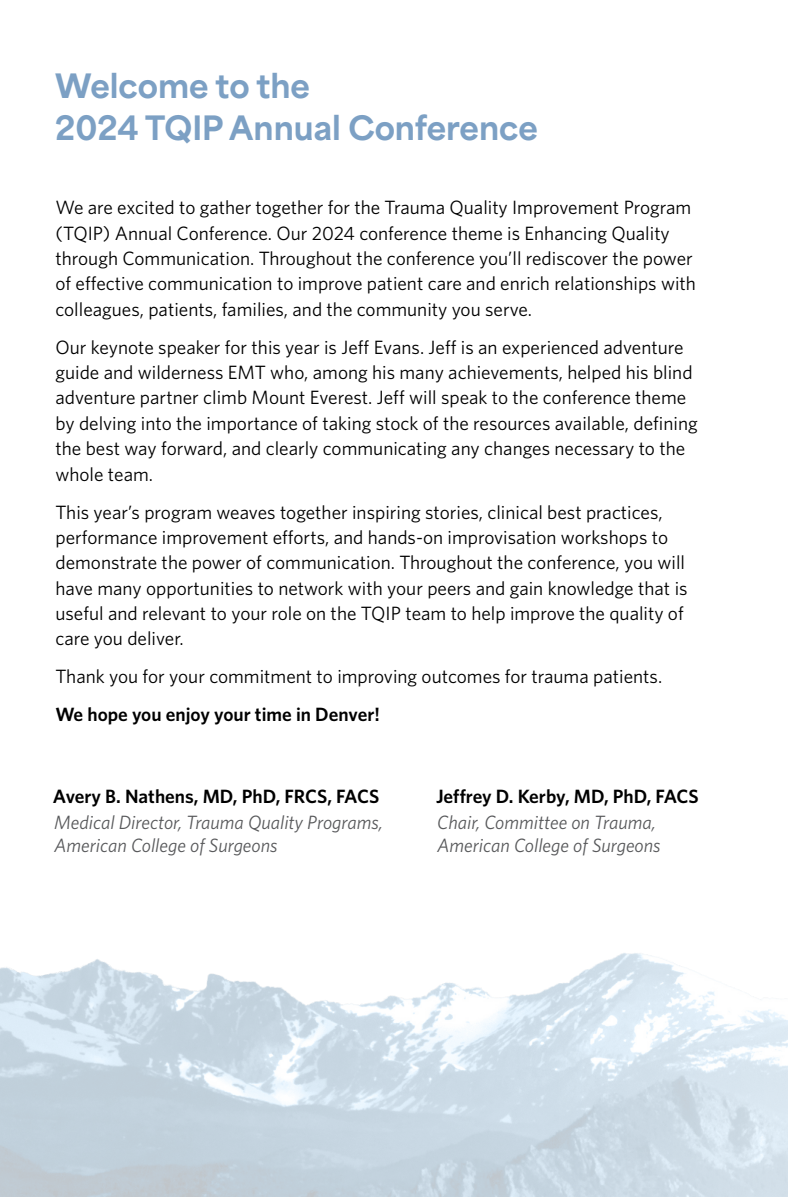
<style>
.page{position:relative;width:788px;height:1197px;background:#fff}
.page>*{position:absolute;margin:0;border:0;box-sizing:border-box;transform-origin:0 0}
.t1{font:800 31.5px/42px "Area Normal";color:#7ca0c4}
.t2{font:19.25px/25.4px "Whitney";color:#000}
.t3{font:italic 19.25px/22.8px "Whitney";color:#58595b}
.t4{font:600 19.25px "Whitney";color:#000}
</style>
<div class="page">
<img style="left:0;top:953px;width:788px;height:244px">
<h1 class="t1" style="left:55px;top:61px;width:484px">Welcome to the<br>2024 TQIP Annual Conference</h1>
<p class="t2" style="left:55px;top:194px;width:642px">We are excited to gather together for the Trauma Quality Improvement Program (TQIP) Annual Conference. Our 2024 conference theme is Enhancing Quality through Communication. Throughout the conference you’ll rediscover the power of effective communication to improve patient care and enrich relationships with colleagues, patients, families, and the community you serve.</p>
<p class="t2" style="left:55px;top:334px;width:643px">Our keynote speaker for this year is Jeff Evans. Jeff is an experienced adventure guide and wilderness EMT who, among his many achievements, helped his blind adventure partner climb Mount Everest. Jeff will speak to the conference theme by delving into the importance of taking stock of the resources available, defining the best way forward, and clearly communicating any changes necessary to the whole team.</p>
<p class="t2" style="left:55px;top:499px;width:633px">This year’s program weaves together inspiring stories, clinical best practices, performance improvement efforts, and hands-on improvisation workshops to demonstrate the power of communication. Throughout the conference, you will have many opportunities to network with your peers and gain knowledge that is useful and relevant to your role on the TQIP team to help improve the quality of care you deliver.</p>
<p class="t2" style="left:55px;top:663px;width:608px">Thank you for your commitment to improving outcomes for trauma patients.</p>
<p class="t4" style="left:55px;top:702px;width:326px">We hope you enjoy your time in Denver!</p>
<p class="t4" style="left:53px;top:783px;width:328px">Avery B. Nathens, MD, PhD, FRCS, FACS</p>
<p class="t3" style="left:54px;top:810px;width:330px">Medical Director, Trauma Quality Programs,<br>American College of Surgeons</p>
<p class="t4" style="left:436px;top:783px;width:264px">Jeffrey D. Kerby, MD, PhD, FACS</p>
<p class="t3" style="left:437px;top:810px;width:225px">Chair, Committee on Trauma,<br>American College of Surgeons</p>
</div>
